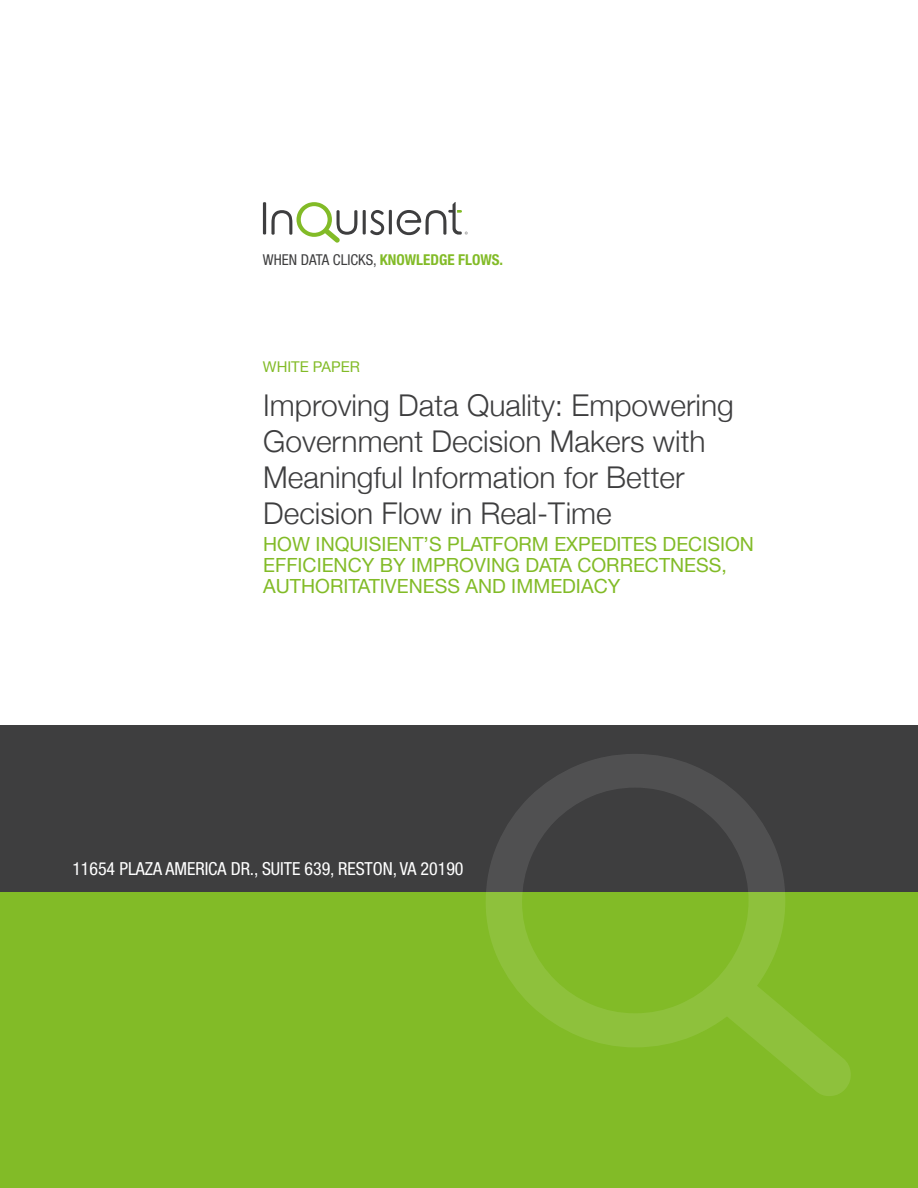
<style>
.page{position:relative;width:918px;height:1188px;background:#fff}
.page>*{position:absolute;margin:0;border:0;box-sizing:border-box;transform-origin:0 0}
.t1{font:300 30px/36px "Helvetica Neue";color:#3e3e3f}
.t2{font:19.5px/21px "Helvetica Neue";color:#82bb27}
.t3{font:condensed 18px "Helvetica Neue LT Std";letter-spacing:-.005em;color:#fff}
.t4{font:condensed 15px "Helvetica Neue LT Std";color:#3e3e3f}
.t5{font:14.85px "Helvetica Neue";color:#82bb27}
.s1{font-weight:700;color:#82bb27}
</style>
<div class="page">
<div style="left:0;top:862px;width:918px;height:326px;background:#82bb27"></div>
<div style="left:0;top:726px;width:918px;height:166px;background:#3e3e3f"></div>
<svg style="left:486px;top:754px;width:365px;height:342px"></svg>
<hr style="left:263px;top:202px;width:3px;height:33px;background:#3e3e3f">
<hr style="left:363px;top:210px;width:3px;height:25px;background:#3e3e3f">
<svg style="left:370px;top:210px;width:14px;height:25px"></svg>
<hr style="left:389px;top:210px;width:3px;height:25px;background:#3e3e3f">
<svg style="left:397px;top:202px;width:71px;height:33px"></svg>
<svg style="left:271px;top:202px;width:86px;height:41px"></svg>
<p class="t4" style="left:263px;top:251px;width:242px">WHEN DATA CLICKS, <span class="s1">KNOWLEDGE FLOWS.</span></p>
<p class="t5" style="left:263px;top:356px;width:99px">WHITE PAPER</p>
<p class="t1" style="left:263px;top:385px;width:472px">Improving Data Quality: Empowering Government Decision Makers with Meaningful Information for Better Decision Flow in Real-Time</p>
<p class="t2" style="left:263px;top:535px;width:492px">HOW INQUISIENT’S PLATFORM EXPEDITES DECISION<br>EFFICIENCY BY IMPROVING DATA CORRECTNESS,<br>AUTHORITATIVENESS AND IMMEDIACY</p>
<p class="t3" style="left:72px;top:858px;width:393px">11654 PLAZA AMERICA DR., SUITE 639, RESTON, VA 20190</p>
</div>
